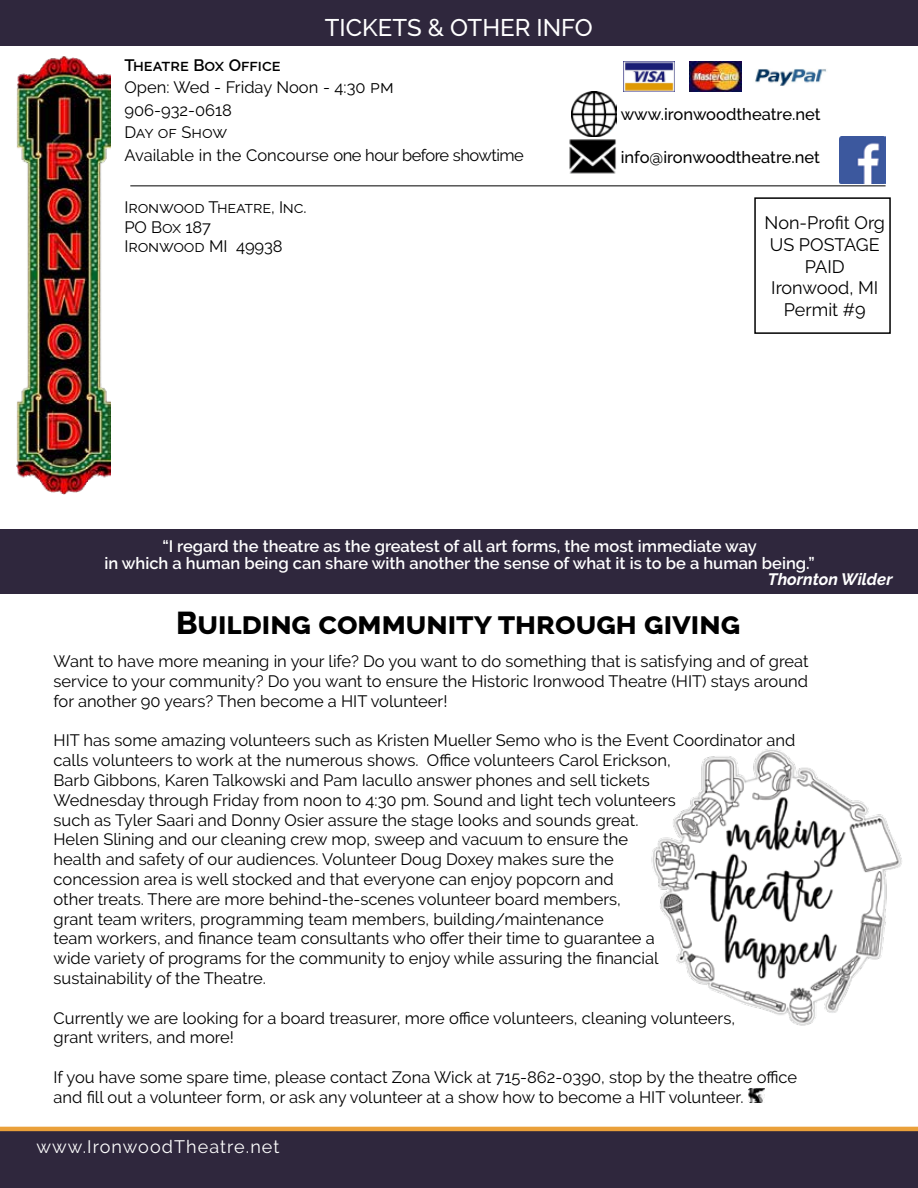
<style>
.page{position:relative;width:918px;height:1188px;background:#fff}
.page>*{position:absolute;margin:0;border:0;box-sizing:border-box;transform-origin:0 0}
.t1{font:800 31.5px "Raleway";color:#000}
.t2{font:500 24px "Raleway";color:#fff}
.t3{font:18px/21.6px "Raleway";color:#000;text-align:center}
.t4{font:18px "Raleway";letter-spacing:.06em;color:#fff}
.t5{font:16.5px/19.8px "Raleway";color:#000}
.t6{font:600 16.5px/16.5px "Raleway";color:#fff;text-align:center}
.t7{font:500 16.5px "Raleway";color:#000}
.t8{font:italic 700 16.5px "Raleway";color:#fff}
.s1{font-weight:600}
.s2{font-size:18px}
</style>
<div class="page">
<div style="left:0;top:1131px;width:918px;height:57px;background:#2f273d"></div>
<hr style="left:130px;top:185px;width:756px;height:1px;background:#000">
<img style="left:755px;top:69px;width:72px;height:17px">
<img style="left:623px;top:62px;width:52px;height:29px">
<img style="left:689px;top:62px;width:52px;height:29px">
<div style="left:0;top:0;width:918px;height:46px;background:#2f273d"></div>
<div style="left:0;top:529px;width:918px;height:65px;background:#2f273d"></div>
<img style="left:16px;top:56px;width:94px;height:438px">
<img style="left:839px;top:137px;width:47px;height:46px">
<img style="left:569px;top:139px;width:48px;height:35px">
<img style="left:571px;top:91px;width:46px;height:46px">
<div style="left:754px;top:197px;width:137px;height:137px;border:2px solid #000"></div>
<hr style="left:0;top:1127px;width:918px;height:4px;background:#eaa03a">
<img style="left:651px;top:748px;width:251px;height:278px">
<img style="left:749px;top:1089px;width:15px;height:14px">
<h2 class="t2" style="left:325px;top:14px;width:270px">TICKETS &amp; OTHER INFO</h2>
<p class="t5" style="left:124px;top:54px;width:401px;line-height:22.5px"><span class="s1">Theatre Box Office<br></span>Open: Wed - Friday Noon - 4:30 <span class="s2">pm<br></span>906-932-0618<br>Day of Show<br>Available in the Concourse one hour before showtime</p>
<p class="t5" style="left:124px;top:197px;width:184px">Ironwood Theatre, Inc.<br>PO Box 187<br>Ironwood MI 49938</p>
<p class="t7" style="left:621px;top:104px;width:201px">www.ironwoodtheatre.net</p>
<p class="t7" style="left:621px;top:148px;width:201px">info@ironwoodtheatre.net</p>
<p class="t3" style="left:765px;top:212px;width:122px">Non-Profit Org<br>US POSTAGE<br>PAID<br>Ironwood, MI<br>Permit #9</p>
<p class="t6" style="left:104px;top:538px;width:712px">“I regard the theatre as the greatest of all art forms, the most immediate way<br>in which a human being can share with another the sense of what it is to be a human being.”</p>
<p class="t8" style="left:768px;top:570px;width:126px">Thornton Wilder</p>
<h1 class="t1" style="left:176px;top:605px;width:566px">Building community through giving</h1>
<p class="t5" style="left:54px;top:652px;width:756px;text-align:justify">Want to have more meaning in your life? Do you want to do something that is satisfying and of great service to your community? Do you want to ensure the Historic Ironwood Theatre (HIT) stays around for another 90 years? Then become a HIT volunteer!</p>
<p class="t5" style="left:54px;top:731px;width:743px">HIT has some amazing volunteers such as Kristen Mueller Semo who is the Event Coordinator and calls volunteers to work at the numerous shows. Office volunteers Carol Erickson,<br>Barb Gibbons, Karen Talkowski and Pam Iacullo answer phones and sell tickets<br>Wednesday through Friday from noon to 4:30 pm. Sound and light tech volunteers<br>such as Tyler Saari and Donny Osier assure the stage looks and sounds great.<br>Helen Slining and our cleaning crew mop, sweep and vacuum to ensure the<br>health and safety of our audiences. Volunteer Doug Doxey makes sure the<br>concession area is well stocked and that everyone can enjoy popcorn and<br>other treats. There are more behind-the-scenes volunteer board members,<br>grant team writers, programming team members, building/maintenance<br>team workers, and finance team consultants who offer their time to guarantee a<br>wide variety of programs for the community to enjoy while assuring the financial<br>sustainability of the Theatre.</p>
<p class="t5" style="left:54px;top:1008px;width:683px">Currently we are looking for a board treasurer, more office volunteers, cleaning volunteers, grant writers, and more!</p>
<p class="t5" style="left:54px;top:1067px;width:745px">If you have some spare time, please contact Zona Wick at 715-862-0390, stop by the theatre office and fill out a volunteer form, or ask any volunteer at a show how to become a HIT volunteer.</p>
<p class="t4" style="left:36px;top:1136px;width:245px">www.IronwoodTheatre.net</p>
</div>
